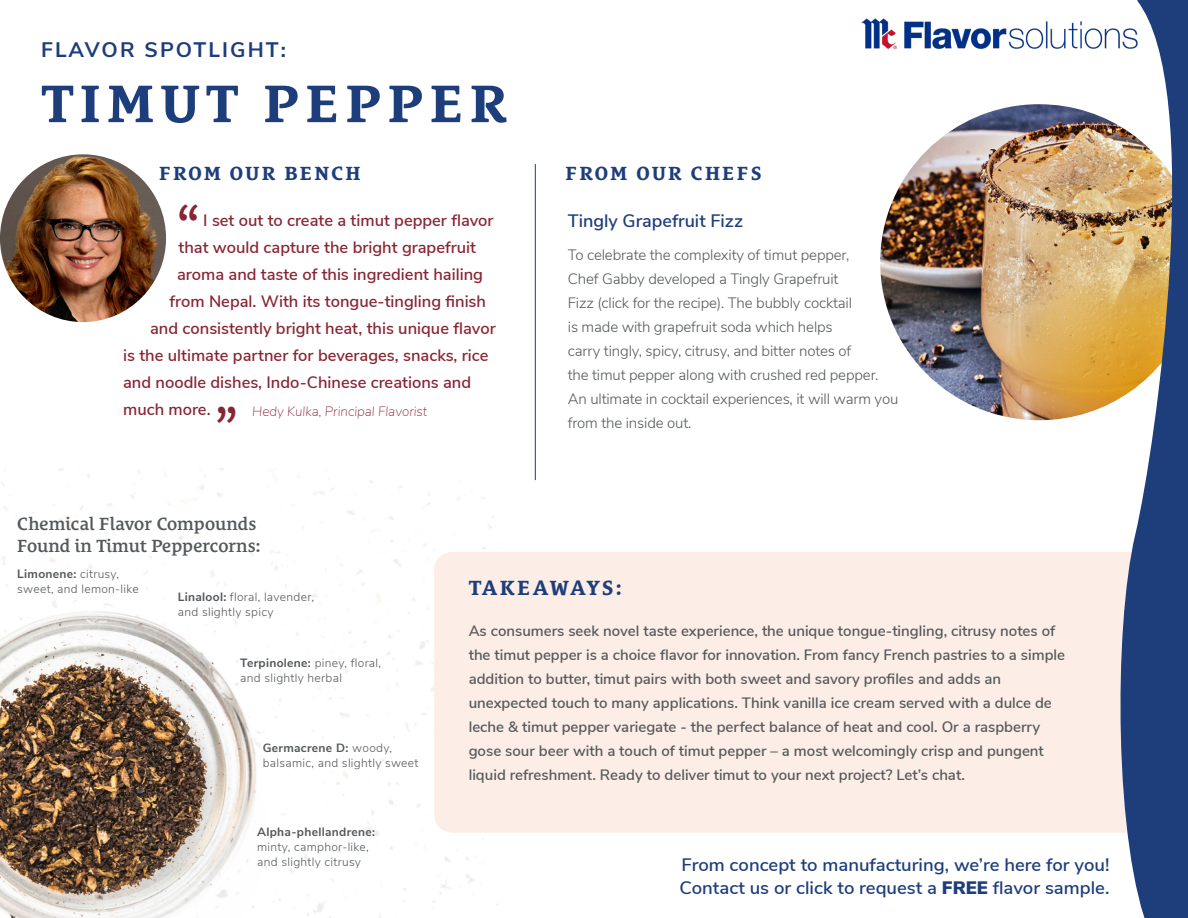
<style>
.page{position:relative;width:1188px;height:918px;background:#fff}
.page>*{position:absolute;margin:0;border:0;box-sizing:border-box;transform-origin:0 0}
.t1{font:700 54px "Le Monde Courrier Std";letter-spacing:.1em;color:#1d3d7b}
.t2{font:700 45px "Le Monde Courrier Std";color:#882534}
.t3{font:700 21px "Nunito Sans";letter-spacing:.1em;color:#1d3d7b}
.t4{font:700 21px "Le Monde Courrier Std";letter-spacing:.07em;color:#1d3d7b}
.t5{font:700 19.5px "Le Monde Courrier Std";letter-spacing:.1em;color:#1d3d7b}
.t6{font:600 18px "Nunito Sans";color:#1d3d7b}
.t7{font:600 18px "Le Monde Courrier Std";color:#54585a}
.t8{font:600 16.5px "Nunito Sans";color:#882534}
.t9{font:600 15px/24px "Nunito Sans";color:#54585a}
.t10{font:300 15px/24px "Nunito Sans";letter-spacing:-.01em;color:#54585a}
.t11{font:italic 200 13.5px "Nunito Sans";color:#882534}
.t12{font:300 12px/15px "Nunito Sans";letter-spacing:.025em;color:#54585a}
.s1{font-weight:700}
.s2{font-weight:900}
</style>
<div class="page">
<img style="left:0;top:468px;width:498px;height:450px">
<div style="left:434px;top:552px;width:715px;height:281px;background:#fceee6;border-radius:18px"></div>
<img style="left:861px;top:18px;width:251px;height:32px">
<img style="left:880px;top:104px;width:232px;height:316px">
<img style="left:0;top:154px;width:166px;height:168px">
<hr style="left:535px;top:164px;width:1px;height:316px;background:#1d3d7b">
<svg style="left:1112px;top:0;width:76px;height:918px;fill:#1d3d7b"></svg>
<p class="t3" style="left:41px;top:34px;width:246px">FLAVOR SPOTLIGHT:</p>
<p class="t1" style="left:41px;top:72px;width:468px">TIMUT PEPPER</p>
<p class="t5" style="left:159px;top:162px;width:203px">FROM OUR BENCH</p>
<p class="t5" style="left:566px;top:162px;width:198px">FROM OUR CHEFS</p>
<p class="t8" style="left:203px;top:208px;width:292px">I set out to create a timut pepper flavor</p>
<p class="t8" style="left:179px;top:235px;width:299px">that would capture the bright grapefruit</p>
<p class="t8" style="left:177px;top:262px;width:307px">aroma and taste of this ingredient hailing</p>
<p class="t8" style="left:170px;top:289px;width:318px">from Nepal. With its tongue-tingling finish</p>
<p class="t8" style="left:150px;top:316px;width:347px">and consistently bright heat, this unique flavor</p>
<p class="t8" style="left:123px;top:343px;width:367px">is the ultimate partner for beverages, snacks, rice</p>
<p class="t8" style="left:123px;top:370px;width:350px">and noodle dishes, Indo-Chinese creations and</p>
<p class="t8" style="left:123px;top:397px;width:89px">much more.</p>
<p class="t11" style="left:252px;top:402px;width:176px">Hedy Kulka, Principal Flavorist</p>
<p class="t2" style="left:178px;top:196px;width:23px">“</p>
<p class="t6" style="left:568px;top:208px;width:177px">Tingly Grapefruit Fizz</p>
<p class="t10" style="left:568px;top:242px;width:332px">To celebrate the complexity of timut pepper,<br>Chef Gabby developed a Tingly Grapefruit<br>Fizz (click for the recipe). The bubbly cocktail<br>is made with grapefruit soda which helps<br>carry tingly, spicy, citrusy, and bitter notes of<br>the timut pepper along with crushed red pepper.<br>An ultimate in cocktail experiences, it will warm you from the inside out.</p>
<p class="t2" style="left:215px;top:398px;width:23px">”</p>
<p class="t7" style="left:17px;top:514px;width:241px">Chemical Flavor Compounds</p>
<p class="t7" style="left:17px;top:535px;width:245px">Found in Timut Peppercorns:</p>
<p class="t12" style="left:178px;top:589px;width:138px"><span class="s1">Linalool:</span> floral, lavender, and slightly spicy</p>
<p class="t12" style="left:17px;top:565px;width:123px"><span class="s1">Limonene:</span> citrusy, sweet, and lemon-like</p>
<p class="t12" style="left:240px;top:655px;width:142px"><span class="s1">Terpinolene:</span> piney, floral, and slightly herbal</p>
<p class="t12" style="left:263px;top:740px;width:157px"><span class="s1">Germacrene D:</span> woody, balsamic, and slightly sweet</p>
<p class="t12" style="left:257px;top:823px;width:119px"><span class="s1">Alpha-phellandrene: </span>minty, camphor-like, and slightly citrusy</p>
<p class="t4" style="left:469px;top:575px;width:154px">TAKEAWAYS:</p>
<p class="t9" style="left:469px;top:618px;width:598px">As consumers seek novel taste experience, the unique tongue-tingling, citrusy notes of the timut pepper is a choice flavor for innovation. From fancy French pastries to a simple addition to butter, timut pairs with both sweet and savory profiles and adds an</p>
<p class="t9" style="left:469px;top:690px;width:585px">unexpected touch to many applications. Think vanilla ice cream served with a dulce de leche &amp; timut pepper variegate - the perfect balance of heat and cool. Or a raspberry gose sour beer with a touch of timut pepper – a most welcomingly crisp and pungent liquid refreshment. Ready to deliver timut to your next project? Let’s chat.</p>
<p class="t6" style="left:682px;top:852px;width:429px">From concept to manufacturing, we’re here for you!</p>
<p class="t6" style="left:679px;top:875px;width:431px">Contact us or click to request a <span class="s2">FREE</span> flavor sample.</p>
</div>
